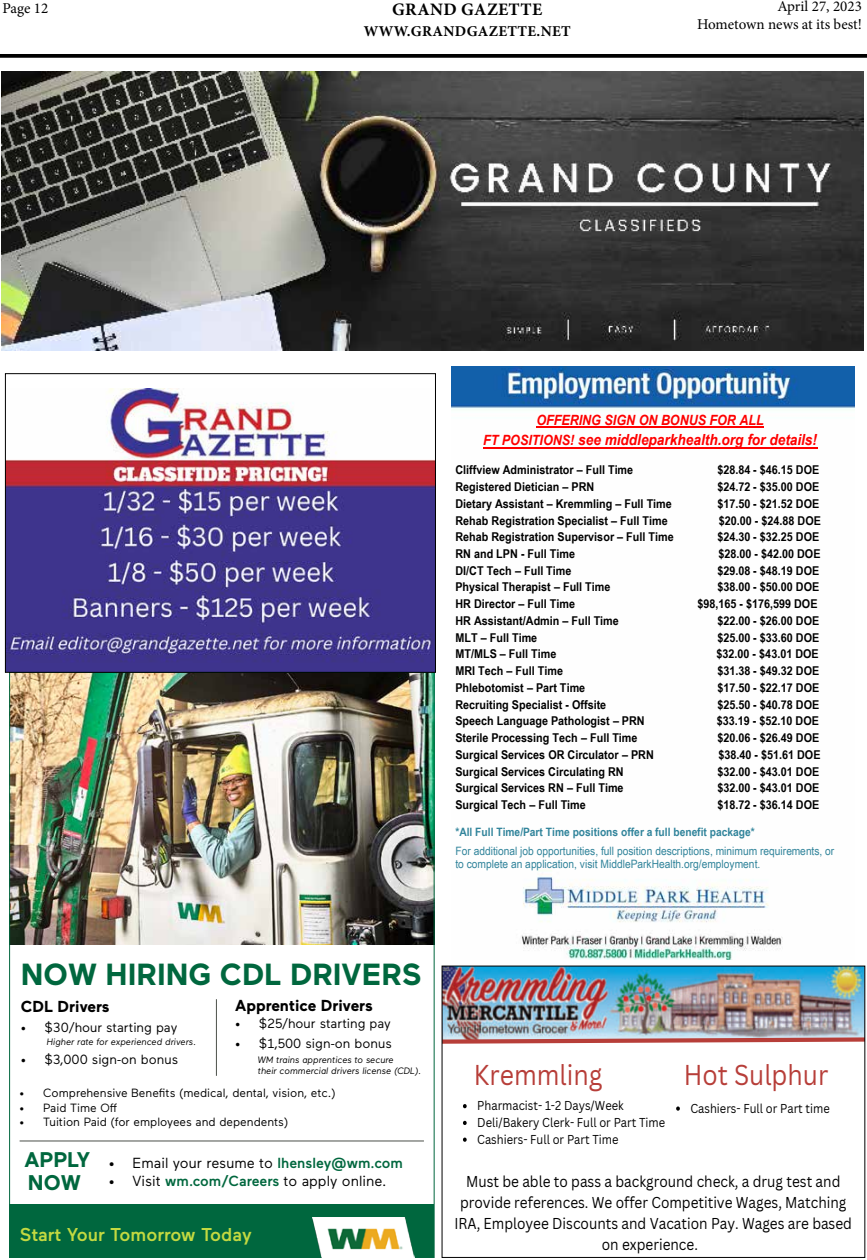
<style>
.page{position:relative;width:867px;height:1260px;background:#fff}
.page>*{position:absolute;margin:0;border:0;box-sizing:border-box;transform-origin:0 0}
.t1{font:700 30.5px "Maax";color:#00673e}
.t2{font:27.88px "Canva Sans";color:#b73e39;scale:.89 1}
.t3{font:700 21.25px/22.5px "Maax";color:#00673e}
.t4{font:500 18.62px "Maax";color:#c3d941}
.t5{font:700 17.5px "Minion Pro";letter-spacing:.02em;color:#000}
.t6{font:700 15.88px "Maax";color:#000}
.t7{font:15.38px/21px "Canva Sans";color:#000;text-align:center;scale:.89 1}
.t8{font:italic 700 15.38px "Arial Narrow";color:#f00;scale:1.08 1}
.t9{font:15px/18px "Minion Pro";color:#000;text-align:right}
.t10{font:700 15px "Minion Pro";letter-spacing:.02em;color:#000}
.t11{font:14.62px "Maax";color:#000}
.t12{font:italic 700 14.12px "Arial Narrow";color:#f00;scale:1.08 1}
.t13{font:13.25px "Maax";color:#000}
.t14{font:12.62px/16.8px "Canva Sans";color:#000;scale:.89 1}
.t15{font:700 12.12px "Arial Narrow";color:#000;scale:1.08 1}
.t16{font:12px "Maax";color:#000}
.t17{font:11.5px/13.2px "Arial Narrow";color:#31849b;scale:1.08 1}
.t18{font:700 11.5px "Arial Narrow";color:#31849b;scale:1.08 1}
.t19{font:italic 9.25px/10.6px "Maax";color:#000}
.s1{font-size:14.12px}
.s2{font-weight:500;color:#00673e}
</style>
<div class="page">
<svg style="left:0;top:54px;width:866px;height:4px;background:#0f0f0f"></svg>
<img style="left:2px;top:72px;width:861px;height:279px">
<img style="left:451px;top:367px;width:402px;height:593px">
<hr style="left:536px;top:427px;width:227px;height:1px;background:#f00">
<hr style="left:483px;top:447px;width:334px;height:2px;background:#f00">
<img style="left:9px;top:672px;width:425px;height:586px">
<div style="left:9px;top:1204px;width:424px;height:54px;background:#00673e"></div>
<img style="left:312px;top:1217px;width:102px;height:41px">
<hr style="left:216px;top:999px;width:1px;height:77px;background:#4c504a">
<img style="left:7px;top:389px;width:426px;height:281px">
<img style="left:444px;top:968px;width:418px;height:67px">
<svg style="left:463px;top:1104px;width:3px;height:4px"></svg>
<svg style="left:463px;top:1121px;width:3px;height:4px"></svg>
<svg style="left:463px;top:1138px;width:3px;height:4px"></svg>
<svg style="left:676px;top:1106px;width:3px;height:5px"></svg>
<svg style="left:444px;top:1035px;width:418px;height:9px;background:#c89799"></svg>
<div style="left:442px;top:966px;width:422px;height:292px;border:1px solid #000"></div>
<p class="t9" style="left:3px;top:-1px;width:47px">Page 12</p>
<h3 class="t5" style="left:392px;top:-3px;width:151px">GRAND GAZETTE</h3>
<p class="t10" style="left:364px;top:21px;width:208px">WWW.GRANDGAZETTE.NET</p>
<p class="t9" style="left:696px;top:-3px;width:166px">April 27, 2023<br>Hometown news at its best!</p>
<p class="t12" style="left:536px;top:409px;width:212px">OFFERING SIGN ON BONUS FOR ALL</p>
<p class="t8" style="left:483px;top:428px;width:311px"><span class="s1">FT POSITIONS!</span> see middleparkhealth.org for details!</p>
<p class="t15" style="left:455px;top:461px;width:166px">Cliffview Administrator – Full Time</p>
<p class="t15" style="left:717px;top:461px;width:96px">$28.84 - $46.15 DOE</p>
<p class="t15" style="left:455px;top:478px;width:130px">Registered Dietician – PRN</p>
<p class="t15" style="left:717px;top:478px;width:96px">$24.72 - $35.00 DOE</p>
<p class="t15" style="left:455px;top:494px;width:202px">Dietary Assistant – Kremmling – Full Time</p>
<p class="t15" style="left:717px;top:494px;width:96px">$17.50 - $21.52 DOE</p>
<p class="t15" style="left:455px;top:511px;width:198px">Rehab Registration Specialist – Full Time</p>
<p class="t15" style="left:718px;top:511px;width:96px">$20.00 - $24.88 DOE</p>
<p class="t15" style="left:455px;top:528px;width:204px">Rehab Registration Supervisor – Full Time</p>
<p class="t15" style="left:717px;top:528px;width:96px">$24.30 - $32.25 DOE</p>
<p class="t15" style="left:455px;top:545px;width:112px">RN and LPN - Full Time</p>
<p class="t15" style="left:718px;top:545px;width:96px">$28.00 - $42.00 DOE</p>
<p class="t15" style="left:455px;top:561px;width:109px">DI/CT Tech – Full Time</p>
<p class="t15" style="left:717px;top:561px;width:96px">$29.08 - $48.19 DOE</p>
<p class="t15" style="left:455px;top:578px;width:145px">Physical Therapist – Full Time</p>
<p class="t15" style="left:717px;top:578px;width:96px">$38.00 - $50.00 DOE</p>
<p class="t15" style="left:455px;top:595px;width:112px">HR Director – Full Time</p>
<p class="t15" style="left:697px;top:595px;width:113px">$98,165 - $176,599 DOE</p>
<p class="t15" style="left:455px;top:611px;width:153px">HR Assistant/Admin – Full Time</p>
<p class="t15" style="left:717px;top:611px;width:96px">$22.00 - $26.00 DOE</p>
<p class="t15" style="left:455px;top:628px;width:77px">MLT – Full Time</p>
<p class="t15" style="left:717px;top:628px;width:96px">$25.00 - $33.60 DOE</p>
<p class="t15" style="left:455px;top:645px;width:95px">MT/MLS – Full Time</p>
<p class="t15" style="left:716px;top:645px;width:96px">$32.00 - $43.01 DOE</p>
<p class="t15" style="left:455px;top:662px;width:101px">MRI Tech – Full Time</p>
<p class="t15" style="left:717px;top:662px;width:96px">$31.38 - $49.32 DOE</p>
<p class="t15" style="left:455px;top:678px;width:122px">Phlebotomist – Part Time</p>
<p class="t15" style="left:717px;top:678px;width:96px">$17.50 - $22.17 DOE</p>
<p class="t15" style="left:455px;top:695px;width:141px">Recruiting Specialist - Offsite</p>
<p class="t15" style="left:717px;top:695px;width:96px">$25.50 - $40.78 DOE</p>
<p class="t15" style="left:455px;top:712px;width:177px">Speech Language Pathologist – PRN</p>
<p class="t15" style="left:716px;top:712px;width:96px">$33.19 - $52.10 DOE</p>
<p class="t15" style="left:455px;top:729px;width:170px">Sterile Processing Tech – Full Time</p>
<p class="t15" style="left:717px;top:729px;width:96px">$20.06 - $26.49 DOE</p>
<p class="t15" style="left:455px;top:745px;width:185px">Surgical Services OR Circulator – PRN</p>
<p class="t15" style="left:718px;top:745px;width:96px">$38.40 - $51.61 DOE</p>
<p class="t15" style="left:455px;top:762px;width:157px">Surgical Services Circulating RN</p>
<p class="t15" style="left:717px;top:762px;width:96px">$32.00 - $43.01 DOE</p>
<p class="t15" style="left:455px;top:779px;width:157px">Surgical Services RN – Full Time</p>
<p class="t15" style="left:717px;top:779px;width:96px">$32.00 - $43.01 DOE</p>
<p class="t15" style="left:455px;top:796px;width:122px">Surgical Tech – Full Time</p>
<p class="t15" style="left:717px;top:796px;width:96px">$18.72 - $36.14 DOE</p>
<p class="t18" style="left:455px;top:823px;width:279px">*All Full Time/Part Time positions offer a full benefit package*</p>
<p class="t17" style="left:455px;top:844px;width:352px">For additional job opportunities, full position descriptions, minimum requirements, or to complete an application, visit MiddleParkHealth.org/employment.</p>
<h1 class="t1" style="left:21px;top:954px;width:402px">NOW HIRING CDL DRIVERS</h1>
<h3 class="t6" style="left:235px;top:995px;width:139px">Apprentice Drivers</h3>
<p class="t13" style="left:235px;top:1015px;width:157px">• $25/hour starting pay</p>
<p class="t13" style="left:235px;top:1035px;width:158px">• $1,500 sign-on bonus</p>
<p class="t19" style="left:258px;top:1054px;width:165px">WM trains apprentices to secure<br>their commercial drivers license (CDL).</p>
<p class="t16" style="left:20px;top:1085px;width:317px">• Comprehensive Benefits (medical, dental, vision, etc.)</p>
<p class="t16" style="left:20px;top:1100px;width:99px">• Paid Time Off</p>
<p class="t16" style="left:20px;top:1114px;width:270px">• Tuition Paid (for employees and dependents)</p>
<p class="t11" style="left:109px;top:1153px;width:295px">• Email your resume to <span class="s2">lhensley@wm.com</span></p>
<p class="t11" style="left:109px;top:1172px;width:279px">• Visit <span class="s2">wm.com/Careers</span> to apply online.</p>
<h3 class="t6" style="left:21px;top:996px;width:90px">CDL Drivers</h3>
<p class="t13" style="left:21px;top:1019px;width:158px">• $30/hour starting pay</p>
<p class="t19" style="left:47px;top:1036px;width:151px">Higher rate for experienced drivers.</p>
<p class="t13" style="left:21px;top:1051px;width:159px">• $3,000 sign-on bonus</p>
<h3 class="t3" style="left:25px;top:1148px;width:67px">APPLY<br>NOW</h3>
<h3 class="t4" style="left:20px;top:1223px;width:234px">Start Your Tomorrow Today</h3>
<h2 class="t2" style="left:474px;top:1059px;width:146px">Kremmling</h2>
<h2 class="t2" style="left:683px;top:1059px;width:164px">Hot Sulphur</h2>
<p class="t14" style="left:477px;top:1097px;width:213px">Pharmacist- 1-2 Days/Week<br>Deli/Bakery Clerk- Full or Part Time<br>Cashiers- Full or Part Time</p>
<p class="t14" style="left:690px;top:1100px;width:158px">Cashiers- Full or Part time</p>
<p class="t7" style="left:454px;top:1171px;width:448px">Must be able to pass a background check, a drug test and provide references. We offer Competitive Wages, Matching IRA, Employee Discounts and Vacation Pay. Wages are based on experience.</p>
</div>
